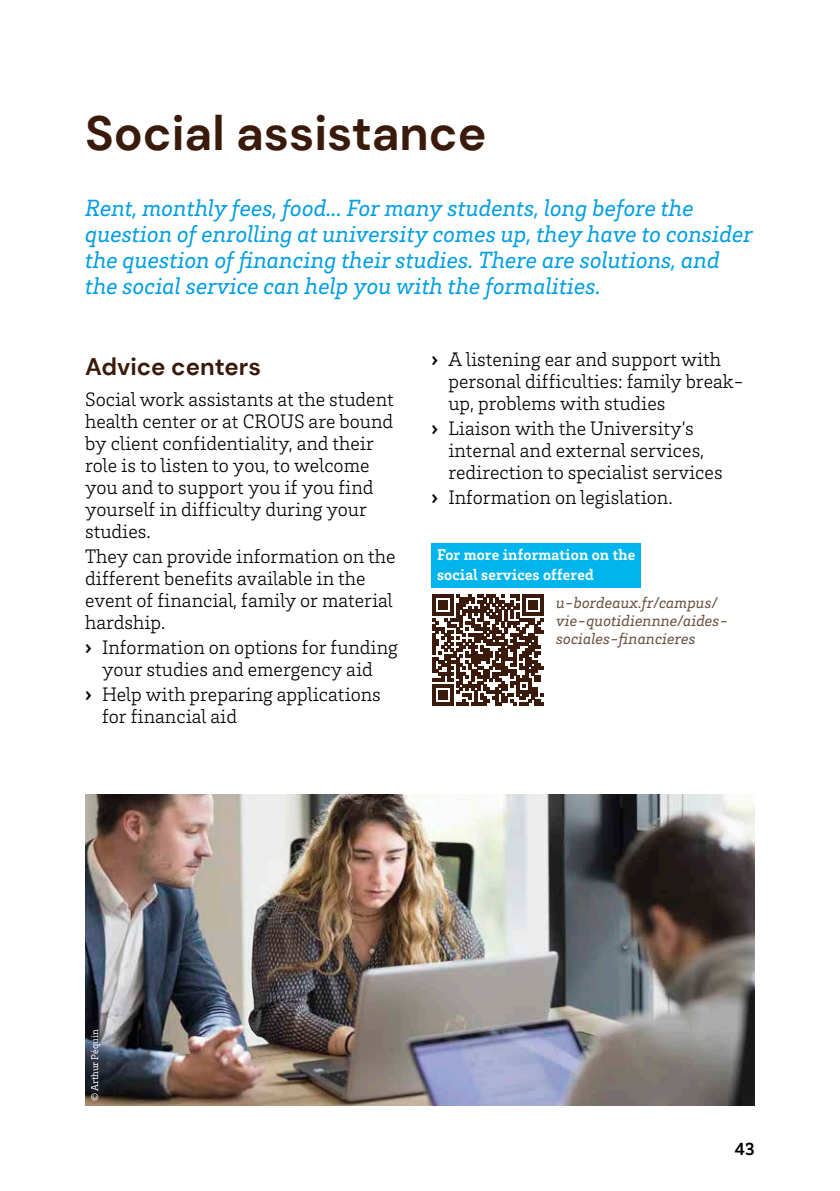
<style>
.page{position:relative;width:840px;height:1191px;background:#fff}
.page>*{position:absolute;margin:0;border:0;box-sizing:border-box;transform-origin:0 0}
.t1{font:700 48px "DM Sans";color:#3a1a0a}
.t2{font:italic 24px/26px "Brix Slab";color:#009ee3}
.t3{font:700 24px "DM Sans";color:#3a1a0a}
.t4{font:300 20px/22px "Brix Slab";color:#000}
.t5{font:700 18px "Brix Slab";color:#000}
.t6{font:italic 16px/18px "Brix Slab";letter-spacing:.005em;color:#6a4f3e}
.t7{font:700 16px/20px "Brix Slab";letter-spacing:.01em;color:#fff}
.t8{font:10px "Brix Slab";color:#fff}
.s1{font-weight:700}
</style>
<div class="page">
<div style="left:431px;top:543px;width:209px;height:44px;background:#00b5ed"></div>
<svg style="left:432px;top:595px;width:111px;height:111px"></svg>
<img style="left:85px;top:794px;width:669px;height:312px">
<h1 class="t1" style="left:85px;top:103px;width:402px">Social assistance</h1>
<p class="t2" style="left:85px;top:193px;width:669px">Rent, monthly fees, food... For many students, long before the question of enrolling at university comes up, they have to consider the question of financing their studies. There are solutions, and the social service can help you with the formalities.</p>
<p class="t3" style="left:85px;top:352px;width:177px">Advice centers</p>
<p class="t4" style="left:85px;top:387px;width:310px">Social work assistants at the student health center or at CROUS are bound by client confidentiality, and their role is to listen to you, to welcome you and to support you if you find yourself in difficulty during your studies.</p>
<p class="t4" style="left:85px;top:544px;width:312px">They can provide information on the different benefits available in the event of financial, family or material hardship.</p>
<p class="t4" style="left:85px;top:635px;width:314px;text-align:center"><span class="s1">›</span> Information on options for funding your studies and emergency aid</p>
<p class="t4" style="left:102px;top:682px;width:280px;text-indent:-17px"><span class="s1">›</span> Help with preparing applications for financial aid</p>
<p class="t4" style="left:448px;top:347px;width:297px;text-indent:-17px"><span class="s1">›</span> A listening ear and support with personal difficulties: family break&shy;up, problems with studies</p>
<p class="t4" style="left:448px;top:416px;width:275px;text-indent:-17px"><span class="s1">›</span> Liaison with the University’s internal and external services, redirection to specialist services</p>
<p class="t4" style="left:431px;top:485px;width:243px"><span class="s1">›</span> Information on legislation.</p>
<p class="t7" style="left:437px;top:544px;width:199px">For more information on the social services offered</p>
<p class="t6" style="left:556px;top:593px;width:174px">u-bordeaux.fr/campus/ vie-quotidiennne/aides&shy;sociales-financieres</p>
<p class="t8" style="left:88px;top:1101px;width:73px;rotate:-90deg">© Arthur Péquin</p>
<p class="t5" style="left:734px;top:1137px;width:21px">43</p>
</div>
